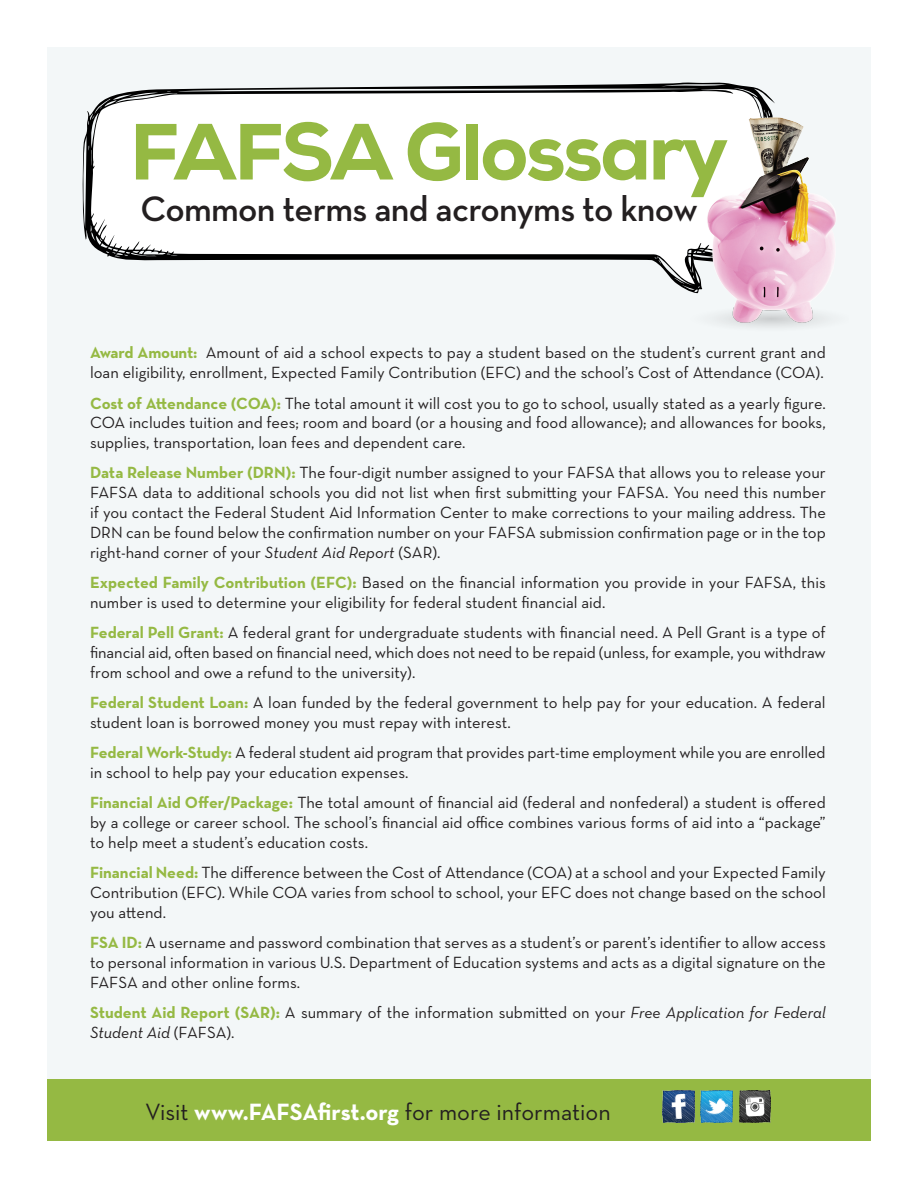
<style>
.page{position:relative;width:918px;height:1188px;background:#fff}
.page>*{position:absolute;margin:0;border:0;box-sizing:border-box;transform-origin:0 0}
.t1{font:800 79.5px "Nexa";letter-spacing:-.03em;color:#95b943}
.t2{font:600 36px "Neutraface Text";letter-spacing:-.02em;color:#231f20}
.t3{font:24px "Neutraface Text";color:#231f20}
.t4{font:16.5px/19.8px "Neutraface Text";color:#231f20;text-align:justify}
.s1{font-weight:700;color:#95b943}
.s2{font-style:italic}
.s3{font-family:"Neutraface Text Bold Alt";color:#95b943}
.s4{font-weight:700;color:#fff}
</style>
<div class="page">
<div style="left:47px;top:47px;width:824px;height:1094px;background:#f3f7f8"></div>
<svg style="left:82px;top:82px;width:693px;height:202px;fill:#fff"></svg>
<img style="left:677px;top:112px;width:159px;height:216px">
<div style="left:47px;top:1079px;width:824px;height:62px;background:#95b943"></div>
<img style="left:663px;top:1091px;width:31px;height:31px">
<img style="left:701px;top:1091px;width:31px;height:31px">
<img style="left:740px;top:1091px;width:31px;height:31px">
<p class="t1" style="left:130px;top:101px;width:600px">FAFSA Glossary</p>
<p class="t2" style="left:140px;top:187px;width:559px">Common terms and acronyms to know</p>
<p class="t4" style="left:90px;top:343px;width:737px"><span class="s1">Award Amount:</span> Amount of aid a school expects to pay a student based on the student’s current grant and loan eligibility, enrollment, Expected Family Contribution (EFC) and the school’s Cost of Attendance (COA).</p>
<p class="t4" style="left:90px;top:393px;width:737px"><span class="s1">Cost of Attendance (COA):</span> The total amount it will cost you to go to school, usually stated as a yearly figure.<br>COA includes tuition and fees; room and board (or a housing and food allowance); and allowances for books, supplies, transportation, loan fees and dependent care.</p>
<p class="t4" style="left:90px;top:463px;width:737px"><span class="s1">Data Release Number (DRN):</span> The four-digit number assigned to your FAFSA that allows you to release your FAFSA data to additional schools you did not list when first submitting your FAFSA. You need this number if you contact the Federal Student Aid Information Center to make corrections to your mailing address. The DRN can be found below the confirmation number on your FAFSA submission confirmation page or in the top right-hand corner of your <span class="s2">Student Aid Report</span> (SAR).</p>
<p class="t4" style="left:90px;top:572px;width:737px"><span class="s1">Expected Family Contribution (EFC):</span> Based on the financial information you provide in your FAFSA, this number is used to determine your eligibility for federal student financial aid.</p>
<p class="t4" style="left:90px;top:622px;width:737px"><span class="s1">Federal Pell Grant:</span> A federal grant for undergraduate students with financial need. A Pell Grant is a type of financial aid, often based on financial need, which does not need to be repaid (unless, for example, you withdraw from school and owe a refund to the university).</p>
<p class="t4" style="left:90px;top:692px;width:737px"><span class="s1">Federal Student Loan:</span> A loan funded by the federal government to help pay for your education. A federal student loan is borrowed money you must repay with interest.</p>
<p class="t4" style="left:90px;top:742px;width:737px"><span class="s1">Federal Work-Study:</span> A federal student aid program that provides part-time employment while you are enrolled in school to help pay your education expenses.</p>
<p class="t4" style="left:90px;top:792px;width:737px"><span class="s1">Financial Aid Offer/Package:</span> The total amount of financial aid (federal and nonfederal) a student is offered by a college or career school. The school’s financial aid office combines various forms of aid into a “package” to help meet a student’s education costs.</p>
<p class="t4" style="left:90px;top:862px;width:737px"><span class="s1">Financial Need:</span> The difference between the Cost of Attendance (COA) at a school and your Expected Family Contribution (EFC). While COA varies from school to school, your EFC does not change based on the school you attend.</p>
<p class="t4" style="left:90px;top:932px;width:737px"><span class="s3">FSA ID:</span> A username and password combination that serves as a student’s or parent’s identifier to allow access to personal information in various U.S. Department of Education systems and acts as a digital signature on the FAFSA and other online forms.</p>
<p class="t4" style="left:90px;top:1002px;width:737px"><span class="s1">Student Aid Report (SAR):</span> A summary of the information submitted on your <span class="s2">Free Application for Federal<br>Student Aid</span> (FAFSA).</p>
<p class="t3" style="left:145px;top:1097px;width:467px">Visit <span class="s4">www.FAFSAfirst.org</span> for more information</p>
</div>
